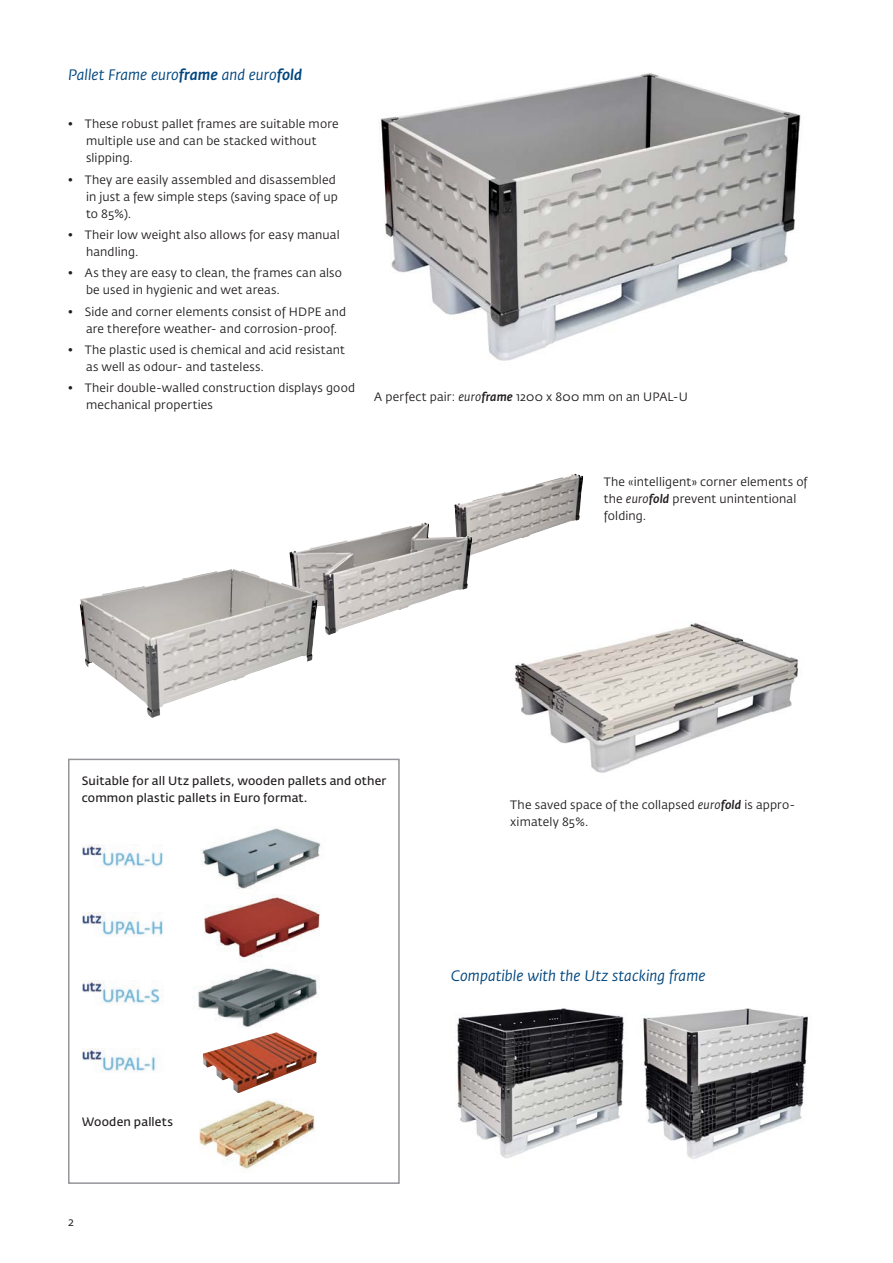
<style>
.page{position:relative;width:893px;height:1263px;background:#fff}
.page>*{position:absolute;margin:0;border:0;box-sizing:border-box;transform-origin:0 0}
.t1{font:italic 15px "Fedra Sans Pro";letter-spacing:.005em;color:#00467e}
.t2{font:12px/17.1px "Fedra Sans Pro";letter-spacing:.015em;color:#231f20}
.t3{font:600 12px/17.1px "Fedra Sans Pro";letter-spacing:.015em;color:#231f20}
.s1{font-weight:500}
.s2{font-style:italic}
.s3{font-weight:500;font-style:italic}
</style>
<div class="page">
<img style="left:380px;top:73px;width:421px;height:288px">
<img style="left:515px;top:623px;width:283px;height:150px">
<img style="left:457px;top:1008px;width:168px;height:150px">
<img style="left:643px;top:1008px;width:165px;height:151px">
<img style="left:454px;top:474px;width:129px;height:81px">
<img style="left:289px;top:522px;width:184px;height:113px">
<img style="left:80px;top:569px;width:238px;height:149px">
<div style="left:68px;top:759px;width:332px;height:425px;border:2px solid #939598"></div>
<img style="left:201px;top:828px;width:120px;height:67px">
<img style="left:204px;top:896px;width:116px;height:62px">
<img style="left:203px;top:1032px;width:114px;height:61px">
<img style="left:198px;top:968px;width:119px;height:59px">
<img style="left:199px;top:1099px;width:116px;height:71px">
<img style="left:83px;top:913px;width:80px;height:23px">
<img style="left:83px;top:1049px;width:75px;height:23px">
<img style="left:83px;top:981px;width:80px;height:23px">
<img style="left:83px;top:845px;width:80px;height:22px">
<p class="t1" style="left:68px;top:64px;width:236px">Pallet Frame euro<span class="s1">frame</span> and euro<span class="s1">fold</span></p>
<p class="t2" style="left:86px;top:115px;width:254px;text-indent:-18px">• These robust pallet frames are suitable more multiple use and can be stacked without slipping.</p>
<p class="t2" style="left:86px;top:171px;width:253px;text-indent:-18px">• They are easily assembled and disassembled in just a few simple steps (saving space of up to 85%).</p>
<p class="t2" style="left:86px;top:226px;width:255px;text-indent:-18px">• Their low weight also allows for easy manual handling.</p>
<p class="t2" style="left:86px;top:264px;width:257px;text-indent:-18px">• As they are easy to clean, the frames can also be used in hygienic and wet areas.</p>
<p class="t2" style="left:86px;top:303px;width:262px;text-indent:-18px">• Side and corner elements consist of HDPE and are therefore weather- and corrosion-proof.</p>
<p class="t2" style="left:86px;top:341px;width:260px;text-indent:-18px">• The plastic used is chemical and acid resistant as well as odour- and tasteless.</p>
<p class="t2" style="left:86px;top:379px;width:271px;text-indent:-18px">• Their double-walled construction displays good mechanical properties</p>
<p class="t2" style="left:374px;top:387px;width:315px">A perfect pair: <span class="s2">euro</span><span class="s3">frame</span> 1200 x 800 mm on an UPAL-U</p>
<p class="t2" style="left:604px;top:472px;width:205px">The «intelligent» corner elements of the <span class="s2">euro</span><span class="s3">fold</span> prevent unintentional folding.</p>
<p class="t3" style="left:82px;top:772px;width:306px">Suitable for all Utz pallets, wooden pallets and other common plastic pallets in Euro format.</p>
<p class="t3" style="left:82px;top:1113px;width:93px">Wooden pallets</p>
<p class="t2" style="left:68px;top:1212px;width:7px">2</p>
<p class="t2" style="left:510px;top:796px;width:287px">The saved space of the collapsed <span class="s2">euro</span><span class="s3">fold</span> is appro&shy;ximately 85%.</p>
<p class="t1" style="left:451px;top:965px;width:256px">Compatible with the Utz stacking frame</p>
</div>
